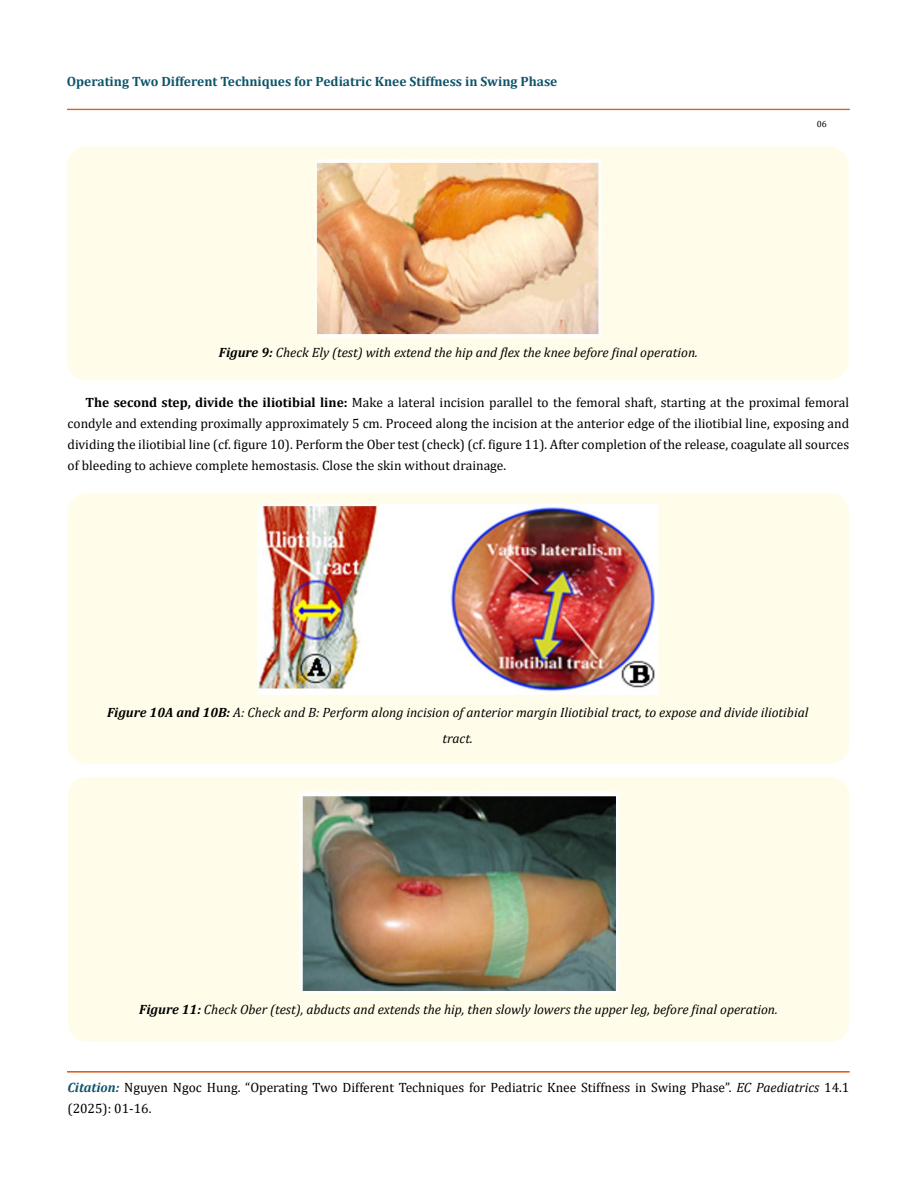
<style>
.page{position:relative;width:917px;height:1188px;background:#fff}
.page>*{position:absolute;margin:0;border:0;box-sizing:border-box;transform-origin:0 0}
.t1{font:13.5px/21px "Cambria";color:#000}
.t2{font:italic 13.5px/25.5px "Cambria";color:#000;text-align:center}
.t3{font:700 13.5px "Cambria";color:#0e546a}
.t4{font:9px "Cambria";color:#000}
.s1{font-weight:700}
.s2{font-weight:700;font-style:italic;color:#0e546a}
.s3{font-style:italic}
</style>
<div class="page">
<div style="left:67px;top:109px;width:782px;height:1px;border:1px solid #e05d1a"></div>
<div style="left:67px;top:147px;width:781px;height:233px;background:#fffde9;border-radius:19px"></div>
<img style="left:315px;top:159px;width:285px;height:179px">
<div style="left:68px;top:493px;width:781px;height:271px;background:#fffde9;border-radius:19px"></div>
<img style="left:258px;top:504px;width:399px;height:190px">
<div style="left:68px;top:777px;width:781px;height:265px;background:#fffde9;border-radius:19px"></div>
<img style="left:299px;top:792px;width:319px;height:202px">
<p class="t3" style="left:67px;top:72px;width:492px">Operating Two Different Techniques for Pediatric Knee Stiffness in Swing Phase</p>
<p class="t4" style="left:816px;top:118px;width:11px">06</p>
<p class="t2" style="left:219px;top:339px;width:480px"><span class="s1">Figure 9:</span> Check Ely (test) with extend the hip and flex the knee before final operation.</p>
<p class="t1" style="left:68px;top:392px;width:783px;text-align:justify;text-indent:18px"><span class="s1">The second step, divide the iliotibial line:</span> Make a lateral incision parallel to the femoral shaft, starting at the proximal femoral condyle and extending proximally approximately 5 cm. Proceed along the incision at the anterior edge of the iliotibial line, exposing and dividing the iliotibial line (cf. figure 10). Perform the Ober test (check) (cf. figure 11). After completion of the release, coagulate all sources of bleeding to achieve complete hemostasis. Close the skin without drainage.</p>
<p class="t2" style="left:107px;top:700px;width:702px"><span class="s1">Figure 10A and 10B:</span> A: Check and B: Perform along incision of anterior margin Iliotibial tract, to expose and divide iliotibial tract.</p>
<p class="t2" style="left:139px;top:996px;width:640px"><span class="s1">Figure 11:</span> Check Ober (test), abducts and extends the hip, then slowly lowers the upper leg, before final operation.</p>
<p class="t1" style="left:68px;top:1077px;width:783px"><span class="s2">Citation:</span> Nguyen Ngoc Hung. “Operating Two Different Techniques for Pediatric Knee Stiffness in Swing Phase”. <span class="s3">EC Paediatrics</span> 14.1 (2025): 01-16.</p>
</div>
